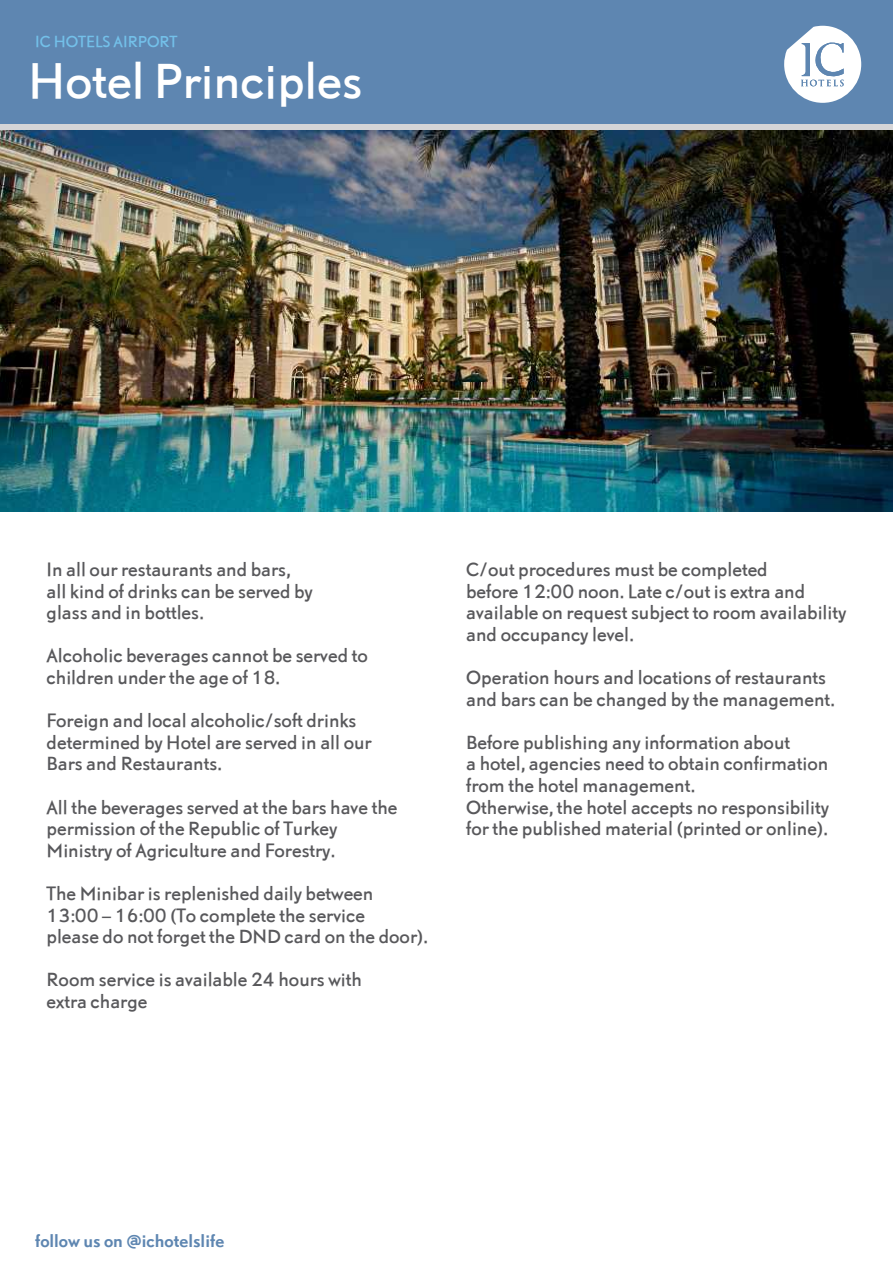
<style>
.page{position:relative;width:893px;height:1263px;background:#fff}
.page>*{position:absolute;margin:0;border:0;box-sizing:border-box;transform-origin:0 0}
.t1{font:46.5px "Nobel Listing UN Regular";color:#fff}
.t2{font:18px/21.6px "Nobel Listing UN Regular";color:#58585b}
.t3{font:700 16.5px "Nobel Listing UN Medium";color:#5e86b1}
.t4{font:15px "Nobel Listing UN Regular";color:#73c0e9}
</style>
<div class="page">
<div style="left:0;top:124px;width:893px;height:7px;background:#d5d5d7"></div>
<div style="left:0;top:0;width:893px;height:124px;background:#5e86b1"></div>
<svg style="left:784px;top:26px;width:77px;height:77px"></svg>
<img style="left:0;top:130px;width:893px;height:382px">
<p class="t4" style="left:35px;top:31px;width:144px">IC HOTELS AIRPORT</p>
<h1 class="t1" style="left:28px;top:48px;width:336px">Hotel Principles</h1>
<p class="t2" style="left:47px;top:557px;width:268px">In all our restaurants and bars, all kind of drinks can be served by glass and in bottles.</p>
<p class="t2" style="left:47px;top:644px;width:323px">Alcoholic beverages cannot be served to children under the age of 18.</p>
<p class="t2" style="left:47px;top:709px;width:327px">Foreign and local alcoholic/soft drinks determined by Hotel are served in all our<br>Bars and Restaurants.</p>
<p class="t2" style="left:47px;top:795px;width:352px">All the beverages served at the bars have the permission of the Republic of Turkey<br>Ministry of Agriculture and Forestry.</p>
<p class="t2" style="left:47px;top:881px;width:383px">The Minibar is replenished daily between<br>13:00 – 16:00 (To complete the service<br>please do not forget the DND card on the door).</p>
<p class="t2" style="left:47px;top:968px;width:317px">Room service is available 24 hours with extra charge</p>
<p class="t2" style="left:466px;top:557px;width:382px">C/out procedures must be completed<br>before 12:00 noon. Late c/out is extra and available on request subject to room availability and occupancy level.</p>
<p class="t2" style="left:466px;top:665px;width:370px">Operation hours and locations of restaurants and bars can be changed by the management.</p>
<p class="t2" style="left:466px;top:730px;width:364px">Before publishing any information about<br>a hotel, agencies need to obtain confirmation from the hotel management.<br>Otherwise, the hotel accepts no responsibility for the published material (printed or online).</p>
<p class="t3" style="left:35px;top:1229px;width:191px">follow us on @ichotelslife</p>
</div>
